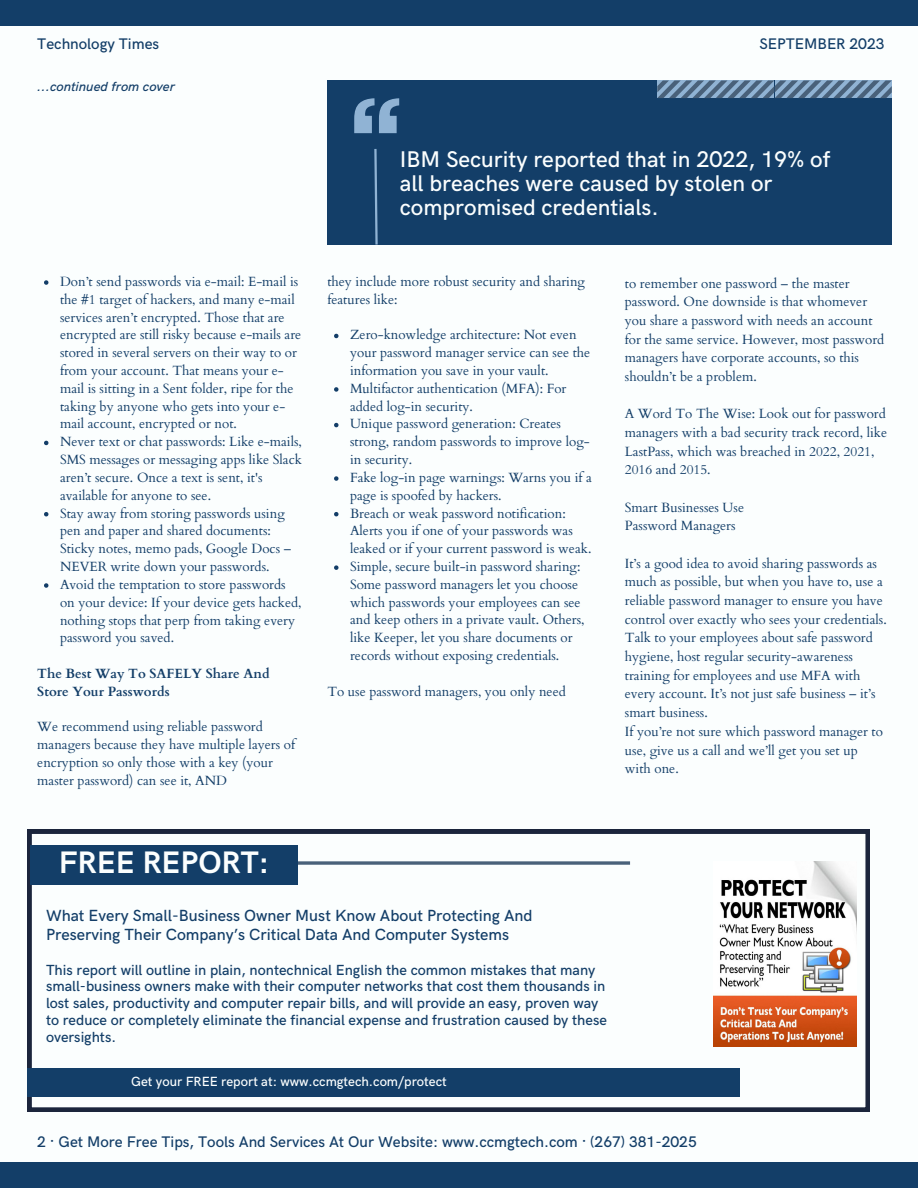
<style>
.page{position:relative;width:918px;height:1188px;background:#fbfefe}
.page>*{position:absolute;margin:0;border:0;box-sizing:border-box;transform-origin:0 0}
.t1{font:700 31.2px "HK Grotesk";color:#fbfefe}
.t2{font:500 22.8px/23.7px "HK Grotesk";color:#fbfefe}
.t3{font:500 16.2px/19.2px "HK Grotesk";color:#133e68}
.t4{font:500 15.45px "HK Grotesk";color:#133e68}
.t5{font:500 14.7px/16.8px "HK Grotesk";color:#133e68}
.t6{font:13.35px/17.9px "Cardo";color:#133e68}
.t7{font:700 13.35px/17.9px "Cardo";color:#133e68}
.t8{font:500 13.35px "HK Grotesk";color:#fbfefe}
.t9{font:italic 500 13.2px "HK Grotesk";color:#133e68}
</style>
<div class="page">
<div style="left:327px;top:80px;width:565px;height:165px;background:#133e68"></div>
<svg style="left:657px;top:80px;width:235px;height:18px;background:#6b88a5"></svg>
<svg style="left:374px;top:149px;width:4px;height:96px"></svg>
<svg style="left:354px;top:98px;width:45px;height:35px"></svg>
<svg style="left:27px;top:829px;width:843px;height:283px"></svg>
<svg style="left:298px;top:861px;width:332px;height:4px"></svg>
<div style="left:30px;top:845px;width:268px;height:40px;background:#133e68"></div>
<div style="left:27px;top:1069px;width:712px;height:28px;background:#133e68"></div>
<svg style="left:44px;top:280px;width:4px;height:5px"></svg>
<svg style="left:44px;top:441px;width:4px;height:4px"></svg>
<svg style="left:44px;top:512px;width:4px;height:4px"></svg>
<svg style="left:44px;top:583px;width:4px;height:5px"></svg>
<svg style="left:334px;top:334px;width:5px;height:4px"></svg>
<svg style="left:334px;top:387px;width:5px;height:5px"></svg>
<svg style="left:334px;top:423px;width:5px;height:4px"></svg>
<svg style="left:334px;top:476px;width:5px;height:5px"></svg>
<svg style="left:334px;top:512px;width:5px;height:4px"></svg>
<svg style="left:334px;top:565px;width:5px;height:5px"></svg>
<div style="left:0;top:1162px;width:918px;height:26px;background:#133e68"></div>
<div style="left:0;top:0;width:918px;height:26px;background:#133e68"></div>
<img style="left:713px;top:861px;width:143px;height:186px">
<p class="t4" style="left:37px;top:35px;width:123px">Technology Times</p>
<p class="t9" style="left:37px;top:79px;width:139px">...continued from cover</p>
<p class="t6" style="left:60px;top:273px;width:243px">Don’t send passwords via e-mail: E-mail is the #1 target of hackers, and many e-mail services aren’t encrypted. Those that are encrypted are still risky because e-mails are stored in several servers on their way to or from your account. That means your e&shy;mail is sitting in a Sent folder, ripe for the taking by anyone who gets into your e&shy;mail account, encrypted or not.<br>Never text or chat passwords: Like e-mails, SMS messages or messaging apps like Slack aren’t secure. Once a text is sent, it's available for anyone to see.<br>Stay away from storing passwords using pen and paper and shared documents:<br>Sticky notes, memo pads, Google Docs – NEVER write down your passwords.<br>Avoid the temptation to store passwords on your device: If your device gets hacked, nothing stops that perp from taking every password you saved.</p>
<p class="t7" style="left:37px;top:665px;width:234px">The Best Way To SAFELY Share And<br>Store Your Passwords</p>
<p class="t6" style="left:37px;top:718px;width:259px">We recommend using reliable password managers because they have multiple layers of encryption so only those with a key (your master password) can see it, AND</p>
<p class="t4" style="left:759px;top:35px;width:127px">SEPTEMBER 2023</p>
<h2 class="t2" style="left:400px;top:149px;width:432px">IBM Security reported that in 2022, 19% of all breaches were caused by stolen or compromised credentials.</h2>
<p class="t6" style="left:327px;top:273px;width:259px">they include more robust security and sharing features like:</p>
<p class="t6" style="left:350px;top:326px;width:243px">Zero-knowledge architecture: Not even your password manager service can see the information you save in your vault.<br>Multifactor authentication (MFA): For added log-in security.<br>Unique password generation: Creates strong, random passwords to improve log&shy;in security.<br>Fake log-in page warnings: Warns you if a page is spoofed by hackers.<br>Breach or weak password notification:<br>Alerts you if one of your passwords was leaked or if your current password is weak.<br>Simple, secure built-in password sharing:<br>Some password managers let you choose which passwords your employees can see and keep others in a private vault. Others, like Keeper, let you share documents or records without exposing credentials.</p>
<p class="t6" style="left:327px;top:683px;width:240px">To use password managers, you only need</p>
<p class="t6" style="left:625px;top:274px;width:261px;line-height:18.8px">to remember one password – the master password. One downside is that whomever you share a password with needs an account for the same service. However, most password managers have corporate accounts, so this shouldn’t be a problem.</p>
<p class="t6" style="left:625px;top:405px;width:264px;line-height:18.8px">A Word To The Wise: Look out for password managers with a bad security track record, like LastPass, which was breached in 2022, 2021, 2016 and 2015.</p>
<p class="t6" style="left:625px;top:498px;width:121px;line-height:18.8px">Smart Businesses Use<br>Password Managers</p>
<p class="t6" style="left:625px;top:554px;width:263px;line-height:18.8px">It’s a good idea to avoid sharing passwords as much as possible, but when you have to, use a reliable password manager to ensure you have control over exactly who sees your credentials.<br>Talk to your employees about safe password hygiene, host regular security-awareness training for employees and use MFA with every account. It’s not just safe business – it’s smart business.<br>If you’re not sure which password manager to use, give us a call and we’ll get you set up with one.</p>
<h1 class="t1" style="left:59px;top:845px;width:212px">FREE REPORT:</h1>
<p class="t3" style="left:46px;top:906px;width:488px">What Every Small-Business Owner Must Know About Protecting And<br>Preserving Their Company’s Critical Data And Computer Systems</p>
<p class="t5" style="left:46px;top:962px;width:562px">This report will outline in plain, nontechnical English the common mistakes that many small-business owners make with their computer networks that cost them thousands in lost sales, productivity and computer repair bills, and will provide an easy, proven way to reduce or completely eliminate the financial expense and frustration caused by these oversights.</p>
<p class="t8" style="left:131px;top:1074px;width:317px">Get your FREE report at: www.ccmgtech.com/protect</p>
<p class="t4" style="left:37px;top:1133px;width:661px">2 · Get More Free Tips, Tools And Services At Our Website: www.ccmgtech.com · (267) 381-2025</p>
</div>
